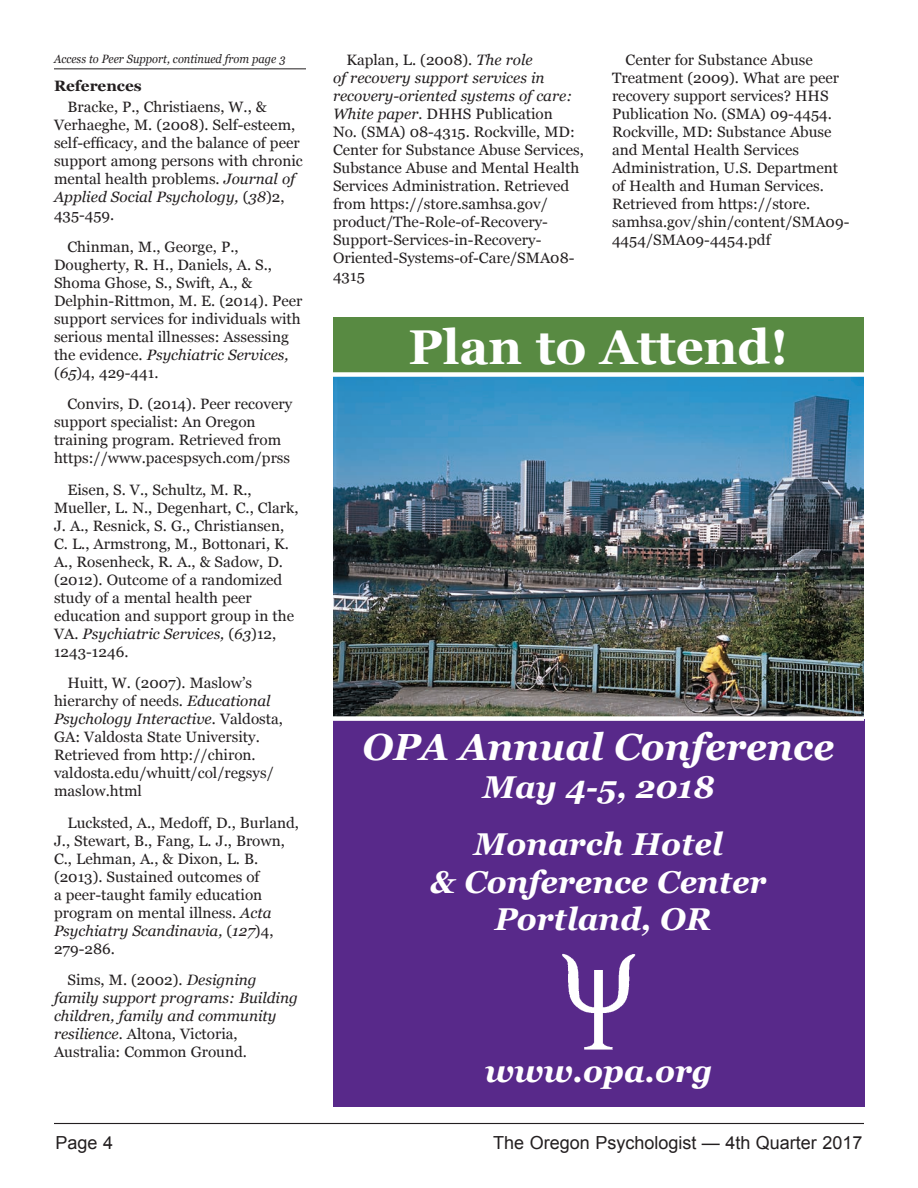
<style>
.page{position:relative;width:918px;height:1188px;background:#fff}
.page>*{position:absolute;margin:0;border:0;box-sizing:border-box;transform-origin:0 0}
.t1{font:700 48.9px "Georgia";color:#fff}
.t2{font:italic 700 37.8px "Georgia";color:#fff}
.t3{font:italic 700 31.5px/56.7px "Georgia";color:#fff}
.t4{font:18px "Arial";color:#231f20}
.t5{font:15px/18px "Georgia";color:#231f20}
.t6{font:italic 15px/18px "Georgia";color:#231f20}
.t7{font:700 15px "Georgia";color:#231f20}
.t8{font:italic 12px "Georgia";color:#231f20;scale:.92 1}
.s1{font-style:italic}
.s2{font-style:normal}
</style>
<div class="page">
<hr style="left:54px;top:68px;width:252px;height:1px;background:#231f20">
<img style="left:333px;top:377px;width:531px;height:339px">
<div style="left:333px;top:719px;width:531px;height:387px;background:#58298a"></div>
<div style="left:333px;top:317px;width:531px;height:59px;background:#588a42"></div>
<img style="left:562px;top:953px;width:74px;height:97px">
<div style="left:333px;top:372px;width:531px;height:5px;background:#fff"></div>
<div style="left:333px;top:716px;width:531px;height:5px;background:#fff"></div>
<hr style="left:54px;top:1123px;width:810px;height:1px;background:#231f20">
<p class="t8" style="left:54px;top:52px;width:253px">Access to Peer Support, continued from page 3</p>
<p class="t7" style="left:54px;top:78px;width:89px">References</p>
<p class="t5" style="left:54px;top:98px;width:250px;text-indent:13px">Bracke, P., Christiaens, W., &amp;<br>Verhaeghe, M. (2008). Self-esteem, self-efficacy, and the balance of peer support among persons with chronic mental health problems. <span class="s1">Journal of<br>Applied Social Psychology,</span> (<span class="s1">38</span>)2,<br>435-459.</p>
<p class="t5" style="left:54px;top:238px;width:250px;text-indent:13px">Chinman, M., George, P.,<br>Dougherty, R. H., Daniels, A. S.,<br>Shoma Ghose, S., Swift, A., &amp;<br>Delphin-Rittmon, M. E. (2014). Peer support services for individuals with serious mental illnesses: Assessing the evidence. <span class="s1">Psychiatric Services, </span>(<span class="s1">65</span>)4, 429-441.</p>
<p class="t5" style="left:54px;top:395px;width:240px;text-indent:13px">Convirs, D. (2014). Peer recovery support specialist: An Oregon training program. Retrieved from https://www.pacespsych.com/prss</p>
<p class="t5" style="left:54px;top:481px;width:246px;text-indent:13px">Eisen, S. V., Schultz, M. R.,<br>Mueller, L. N., Degenhart, C., Clark,<br>J. A., Resnick, S. G., Christiansen,<br>C. L., Armstrong, M., Bottonari, K.<br>A., Rosenheck, R. A., &amp; Sadow, D. (2012). Outcome of a randomized study of a mental health peer education and support group in the<br>VA. <span class="s1">Psychiatric Services,</span> (<span class="s1">63</span>)12,<br>1243-1246.</p>
<p class="t5" style="left:54px;top:674px;width:231px;text-indent:13px">Huitt, W. (2007). Maslow’s hierarchy of needs. <span class="s1">Educational<br>Psychology Interactive.</span> Valdosta,<br>GA: Valdosta State University.<br>Retrieved from http://chiron. valdosta.edu/whuitt/col/regsys/ maslow.html</p>
<p class="t5" style="left:54px;top:814px;width:247px;text-indent:13px">Lucksted, A., Medoff, D., Burland,<br>J., Stewart, B., Fang, L. J., Brown,<br>C., Lehman, A., &amp; Dixon, L. B. (2013). Sustained outcomes of<br>a peer-taught family education program on mental illness. <span class="s1">Acta<br>Psychiatry Scandinavia,</span> (<span class="s1">127</span>)4,<br>279-286.</p>
<p class="t6" style="left:54px;top:971px;width:246px;text-indent:13px"><span class="s2">Sims, M. (2002).</span> Designing family support programs: Building children, family and community resilience. <span class="s2">Altona, Victoria,<br>Australia: Common Ground.</span></p>
<p class="t5" style="left:333px;top:51px;width:252px;text-indent:13px">Kaplan, L. (2008). <span class="s1">The role<br>of recovery support services in recovery-oriented systems of care:<br>White paper.</span> DHHS Publication<br>No. (SMA) 08-4315. Rockville, MD:<br>Center for Substance Abuse Services,<br>Substance Abuse and Mental Health<br>Services Administration. Retrieved from https://store.samhsa.gov/ product/The-Role-of-Recovery-<br>Support-Services-in-Recovery-<br>Oriented-Systems-of-Care/SMA08-<br>4315</p>
<p class="t5" style="left:612px;top:51px;width:239px;text-indent:13px">Center for Substance Abuse<br>Treatment (2009). What are peer recovery support services? HHS<br>Publication No. (SMA) 09-4454.<br>Rockville, MD: Substance Abuse and Mental Health Services<br>Administration, U.S. Department of Health and Human Services.<br>Retrieved from https://store. samhsa.gov/shin/content/SMA09-<br>4454/SMA09-4454.pdf</p>
<h1 class="t1" style="left:408px;top:319px;width:381px">Plan to Attend!</h1>
<h2 class="t2" style="left:363px;top:726px;width:473px">OPA Annual Conference</h2>
<h3 class="t3" style="left:474px;top:759px;width:251px">May 4-5, 2018<br>Monarch Hotel</h3>
<h3 class="t3" style="left:431px;top:863px;width:337px;line-height:37.8px;text-align:center">&amp; Conference Center<br>Portland, or</h3>
<h3 class="t3" style="left:485px;top:1042px;width:229px">www.opa.org</h3>
<p class="t4" style="left:56px;top:1130px;width:59px">Page 4</p>
<p class="t4" style="left:493px;top:1130px;width:371px">The Oregon Psychologist — 4th Quarter 2017</p>
</div>
